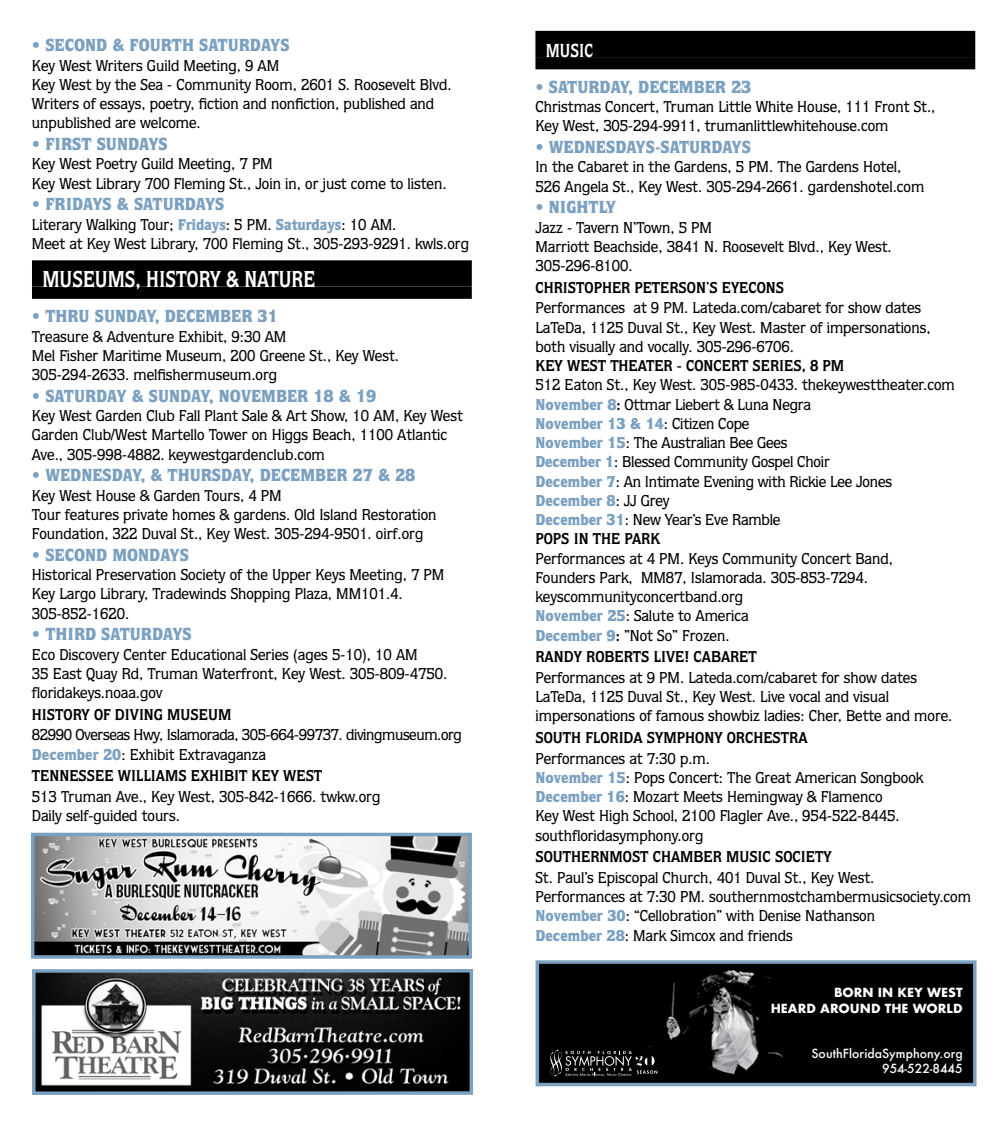
<style>
.page{position:relative;width:1008px;height:1134px;background:#fff}
.page>*{position:absolute;margin:0;border:0;box-sizing:border-box;transform-origin:0 0}
.t1{font:700 23.1px "Quorum";color:#fff;scale:.83 1}
.t2{font:700 18.9px "Quorum";color:#fff;scale:.83 1}
.t3{font:900 17.5px "Quorum";color:#7ba0c0;scale:.95 1}
.t4{font:500 15.75px/19.2px "Quorum";color:#000;scale:.95 1}
.t5{font:700 15.75px "Quorum";color:#000;scale:.95 1}
.t6{font:500 15.75px/19.2px "Quorum";letter-spacing:-.025em;color:#000;scale:.95 1}
.t7{font:500 12.25px/15.8px "Futura";color:#fff;text-align:right}
.t8{font:700 12.25px/15.8px "Futura";color:#fff;text-align:right}
.s1{font-weight:900;color:#7ba0c0}
.s2{font-weight:700}
</style>
<div class="page">
<div style="left:32px;top:260px;width:440px;height:27px;background:#000"></div>
<div style="left:32px;top:287px;width:440px;height:12px;background:#000"></div>
<img style="left:37px;top:974px;width:431px;height:116px">
<div style="left:32px;top:969px;width:441px;height:126px;border:4px solid #7ba0c0"></div>
<img style="left:36px;top:838px;width:431px;height:116px">
<div style="left:31px;top:833px;width:441px;height:126px;border:4px solid #7ba0c0"></div>
<div style="left:535px;top:31px;width:440px;height:26px;background:#000"></div>
<div style="left:535px;top:57px;width:440px;height:12px;background:#000"></div>
<div style="left:539px;top:963px;width:436px;height:122px;background:#000"></div>
<img style="left:666px;top:970px;width:117px;height:105px">
<svg style="left:550px;top:1047px;width:108px;height:29px"></svg>
<div style="left:536px;top:960px;width:441px;height:126px;border:4px solid #7ba0c0"></div>
<p class="t3" style="left:32px;top:34px;width:230px">• SECOND &amp; FOURTH SATURDAY</p>
<p class="t3" style="left:280px;top:34px;width:11px">S</p>
<p class="t4" style="left:32px;top:56px;width:443px">Key West Writers Guild Meeting, 9 AM<br>Key West by the Sea - Community Room, 2601 S. Roosevelt Blvd.<br>Writers of essays, poetry, fiction and nonfiction, published and unpublished are welcome.</p>
<p class="t3" style="left:32px;top:133px;width:142px">• f irst Sundays</p>
<p class="t4" style="left:32px;top:154px;width:438px">Key West Poetry Guild Meeting, 7 PM<br>Key West Library 700 Fleming St., Join in, or just come to listen.</p>
<p class="t3" style="left:32px;top:194px;width:35px">• FRIDAY</p>
<p class="t3" style="left:103px;top:194px;width:87px">S &amp; SATURDAY</p>
<p class="t3" style="left:215px;top:194px;width:11px">S</p>
<p class="t4" style="left:32px;top:215px;width:462px">Literary Walking Tour; <span class="s1">Fridays</span>: 5 PM. <span class="s1">Saturdays</span>: 10 AM.<br>Meet at Key West Library, 700 Fleming St., 305-293-9291. kwls.org</p>
<h1 class="t1" style="left:42px;top:265px;width:330px">MUSEUMS, HISTORY &amp; NATURE</h1>
<p class="t3" style="left:32px;top:305px;width:260px">• Thru SUNday, December 31</p>
<p class="t4" style="left:32px;top:327px;width:388px">Treasure &amp; Adventure Exhibit, 9:30 AM<br>Mel Fisher Maritime Museum, 200 Greene St., Key West.<br>305-294-2633. melfishermuseum.org</p>
<p class="t3" style="left:32px;top:385px;width:364px">• satu rday &amp; sun day, November 18 &amp; 19</p>
<p class="t4" style="left:32px;top:406px;width:455px">Key West Garden Club Fall Plant Sale &amp; Art Show, 10 AM, Key West<br>Garden Club/West Martello Tower on Higgs Beach, 1100 Atlantic<br>Ave., 305-998-4882. keywestgardenclub.com</p>
<p class="t3" style="left:32px;top:464px;width:405px">• wednesday, &amp; THURSDAY, December 27 &amp; 28</p>
<p class="t4" style="left:32px;top:486px;width:427px">Key West House &amp; Garden Tours, 4 PM<br>Tour features private homes &amp; gardens. Old Island Restoration<br>Foundation, 322 Duval St., Key West. 305-294-9501. oirf.org</p>
<p class="t3" style="left:32px;top:544px;width:165px">• second mondays</p>
<p class="t4" style="left:32px;top:565px;width:435px">Historical Preservation Society of the Upper Keys Meeting, 7 PM<br>Key Largo Library, Tradewinds Shopping Plaza, MM101.4.<br>305-852-1620.</p>
<p class="t3" style="left:32px;top:624px;width:168px">• th ird satu rdays</p>
<p class="t4" style="left:32px;top:645px;width:439px">Eco Discovery Center Educational Series (ages 5-10), 10 AM<br>35 East Quay Rd, Truman Waterfront, Key West. 305-809-4750. floridakeys.noaa.gov</p>
<p class="t5" style="left:32px;top:705px;width:10px">HISTORY</p>
<p class="t5" style="left:94px;top:705px;width:31px">OF DIVIN</p>
<p class="t5" style="left:154px;top:705px;width:39px">G MUSEU</p>
<p class="t5" style="left:218px;top:705px;width:16px">M</p>
<p class="t6" style="left:32px;top:725px;width:454px">82990 Overseas Hwy, Islamorada, 305-664-99737. divingmuseum.org<br><span class="s1">December 20</span>: Exhibit Extravaganza</p>
<p class="t5" style="left:32px;top:767px;width:11px">TENNESSEE</p>
<p class="t5" style="left:118px;top:767px;width:23px">WILLIA</p>
<p class="t5" style="left:165px;top:767px;width:37px">MS EXHIBIT</p>
<p class="t5" style="left:252px;top:767px;width:58px">KEY WEST</p>
<p class="t4" style="left:32px;top:787px;width:368px">513 Truman Ave., Key West, 305-842-1666. twkw.org<br>Daily self-guided tours.</p>
<p class="t2" style="left:546px;top:39px;width:56px">MUSIC</p>
<p class="t3" style="left:535px;top:76px;width:68px">• SATURDAY</p>
<p class="t3" style="left:628px;top:76px;width:24px">, DECEMBER</p>
<p class="t3" style="left:731px;top:76px;width:23px">23</p>
<p class="t4" style="left:535px;top:97px;width:422px">Christmas Concert, Truman Little White House, 111 Front St.,<br>Key West, 305-294-9911, trumanlittlewhitehouse.com</p>
<p class="t3" style="left:535px;top:136px;width:186px">• WEDNESDAYS-SATURDAY</p>
<p class="t3" style="left:742px;top:136px;width:11px">S</p>
<p class="t4" style="left:535px;top:157px;width:411px">In the Cabaret in the Gardens, 5 PM. The Gardens Hotel,<br>526 Angela St., Key West. 305-294-2661. gardenshotel.com</p>
<p class="t3" style="left:535px;top:196px;width:77px">• NIGHTLY</p>
<p class="t4" style="left:535px;top:218px;width:377px">Jazz - Tavern N’Town, 5 PM<br>Marriott Beachside, 3841 N. Roosevelt Blvd., Key West.<br>305-296-8100.</p>
<p class="t5" style="left:535px;top:278px;width:19px">CHRISTOPHER</p>
<p class="t5" style="left:634px;top:278px;width:11px">PETERSON</p>
<p class="t5" style="left:706px;top:278px;width:64px">’S EYECONS</p>
<p class="t4" style="left:535px;top:298px;width:417px">Performances at 9 PM. Lateda.com/cabaret for show dates<br>LaTeDa, 1125 Duval St., Key West. Master of impersonations, both visually and vocally. 305-296-6706.</p>
<p class="t5" style="left:535px;top:356px;width:326px">KEY WEST THEATER - CONCERT SERIES, 8 PM</p>
<p class="t4" style="left:535px;top:375px;width:443px">512 Eaton St., Key West. 305-985-0433. thekeywesttheater.com <span class="s1">November 8</span><span class="s2">:</span> Ottmar Liebert &amp; Luna Negra<br><span class="s1">November 13 &amp; 14</span>: Citizen Cope<br><span class="s1">November 15</span>: The Australian Bee Gees<br><span class="s1">December 1</span>: Blessed Community Gospel Choir<br><span class="s1">December 7</span>: An Intimate Evening with Rickie Lee Jones <span class="s1">December 8</span>: JJ Grey<br><span class="s1">December 31</span>: New Year’s Eve Ramble<br><span class="s2">POPS</span></p>
<p class="t5" style="left:574px;top:529px;width:93px">IN THE PARK</p>
<p class="t4" style="left:535px;top:549px;width:378px">Performances at 4 PM. Keys Community Concert Band, Founders Park, MM87, Islamorada. 305-853-7294. keyscommunityconcertband.org<br><span class="s1">November 25</span>: Salute to America<br><span class="s1">December 9</span><span class="s2">:</span> ”Not So” Frozen.</p>
<p class="t5" style="left:535px;top:647px;width:11px">RANDY</p>
<p class="t5" style="left:586px;top:647px;width:11px">ROBERTS</p>
<p class="t5" style="left:654px;top:647px;width:9px">LIVE</p>
<p class="t5" style="left:684px;top:647px;width:30px">! CABARET</p>
<p class="t4" style="left:535px;top:668px;width:440px">Performances at 9 PM. Lateda.com/cabaret for show dates<br>LaTeDa, 1125 Duval St., Key West. Live vocal and visual impersonations of famous showbiz ladies: Cher, Bette and more.</p>
<p class="t5" style="left:535px;top:728px;width:288px">SOUTH FLORIDA SYMPHONY ORCHESTRA</p>
<p class="t4" style="left:535px;top:749px;width:410px">Performances at 7:30 p.m.<br><span class="s1">November 15</span>: Pops Concert: The Great American Songbook <span class="s1">December 16</span>: Mozart Meets Hemingway &amp; Flamenco<br>Key West High School, 2100 Flagler Ave., 954-522-8445. southfloridasymphony.org</p>
<p class="t5" style="left:535px;top:847px;width:11px">SOUTHERN</p>
<p class="t5" style="left:610px;top:847px;width:24px">MOST</p>
<p class="t5" style="left:653px;top:847px;width:54px">CHAMBER</p>
<p class="t5" style="left:726px;top:847px;width:88px">MUSIC SOCIETY</p>
<p class="t4" style="left:535px;top:868px;width:460px">St. Paul’s Episcopal Church, 401 Duval St., Key West.<br>Performances at 7:30 PM. southernmostchambermusicsociety.com <span class="s1">November 30</span>: “Cellobration” with Denise Nathanson<br><span class="s1">December 28</span>: Mark Simcox and friends</p>
<p class="t8" style="left:771px;top:984px;width:193px">BORN IN KEY WEST<br>HEARD AROUND THE WORLD</p>
<p class="t7" style="left:812px;top:1045px;width:153px">SouthFloridaSymphony.org<br>954-522-8445</p>
</div>
